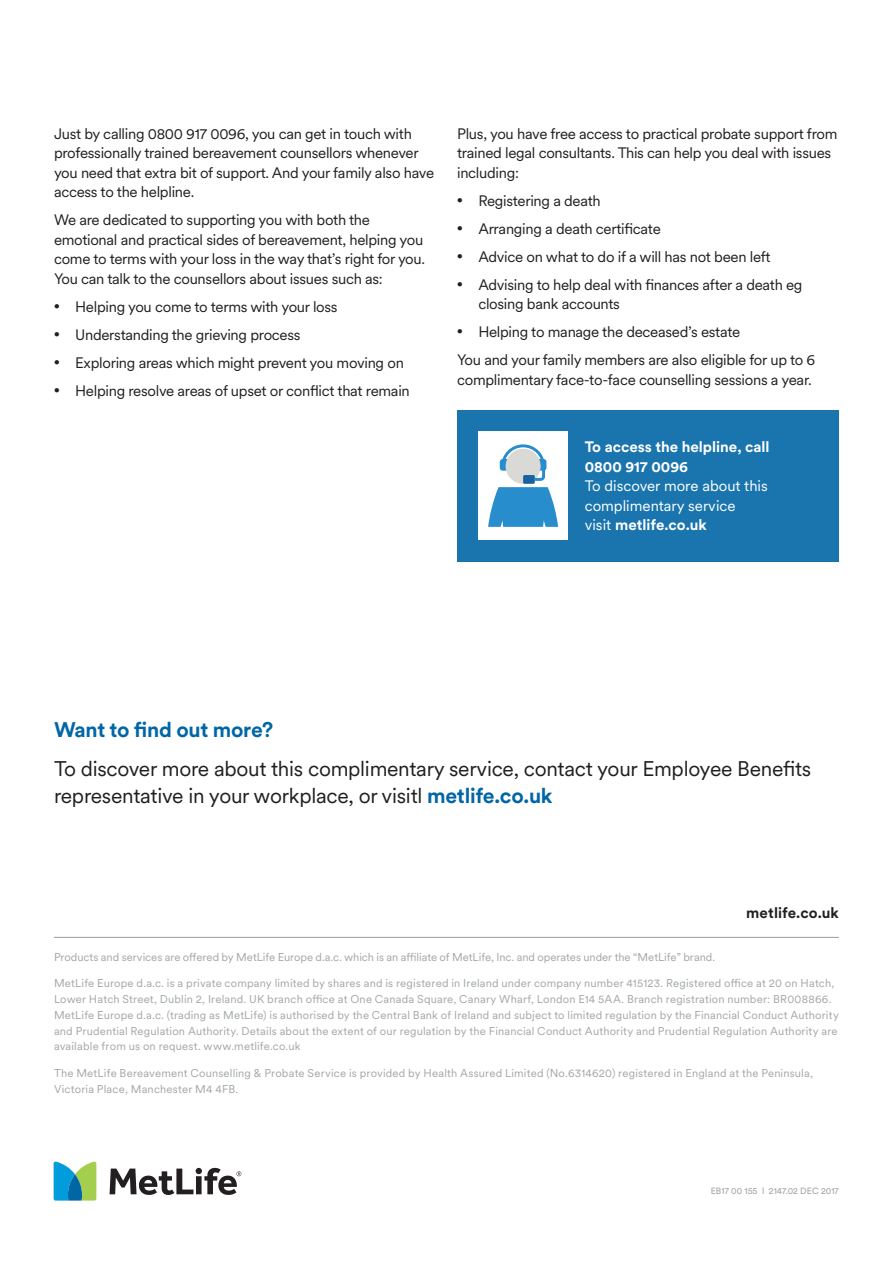
<style>
.page{position:relative;width:893px;height:1263px;background:#fff}
.page>*{position:absolute;margin:0;border:0;box-sizing:border-box;transform-origin:0 0}
.t1{font:21px/27px "Met Life Circular";letter-spacing:-.015em;color:#231f20}
.t2{font:700 21px "Met Life Circular";letter-spacing:-.015em;color:#0066a5}
.t3{font:15px/19.5px "Met Life Circular";letter-spacing:-.02em;color:#231f20}
.t4{font:700 15px/19.5px "Met Life Circular";color:#fff}
.URL{font:700 15px "Met Life Circular";letter-spacing:.005em;color:#231f20}
.Disclosure{font:11.25px/15.8px "Met Life Circular";letter-spacing:.015em;color:#a3a7a9}
.Disclosure-2{font:11.25px "Met Life Circular";letter-spacing:-.005em;color:#a3a7a9}
.t5{font:9px "Circular Pro";color:#a3a7a9}
.s1{font-weight:400}
.s2{font-weight:700;color:#0066a5}
</style>
<div class="page">
<div style="left:457px;top:410px;width:382px;height:151px;background:#1a75ae"></div>
<div style="left:478px;top:431px;width:90px;height:109px;background:#fff"></div>
<svg style="left:488px;top:444px;width:70px;height:83px"></svg>
<svg style="left:54px;top:1161px;width:42px;height:39px;background:#5bb2a5"></svg>
<svg style="left:110px;top:1168px;width:131px;height:27px"></svg>
<hr style="left:54px;top:937px;width:785px;height:1px;background:#a3a7a9">
<p class="t3" style="left:54px;top:123px;width:382px">Just by calling 0800 917 0096, you can get in touch with professionally trained bereavement counsellors whenever you need that extra bit of support. And your family also have access to the helpline.</p>
<p class="t3" style="left:54px;top:210px;width:373px">We are dedicated to supporting you with both the emotional and practical sides of bereavement, helping you come to terms with your loss in the way that’s right for you.<br>You can talk to the counsellors about issues such as:</p>
<p class="t3" style="left:54px;top:296px;width:285px">● Helping you come to terms with your loss</p>
<p class="t3" style="left:54px;top:324px;width:248px">● Understanding the grieving process</p>
<p class="t3" style="left:54px;top:352px;width:351px">● Exploring areas which might prevent you moving on</p>
<p class="t3" style="left:54px;top:380px;width:357px">● Helping resolve areas of upset or conflict that remain</p>
<p class="t3" style="left:457px;top:123px;width:382px">Plus, you have free access to practical probate support from trained legal consultants. This can help you deal with issues including:</p>
<p class="t3" style="left:457px;top:190px;width:145px">● Registering a death</p>
<p class="t3" style="left:457px;top:218px;width:205px">● Arranging a death certificate</p>
<p class="t3" style="left:457px;top:246px;width:315px">● Advice on what to do if a will has not been left</p>
<p class="t3" style="left:478px;top:274px;width:326px;text-indent:-21px">● Advising to help deal with finances after a death eg closing bank accounts</p>
<p class="t3" style="left:457px;top:322px;width:285px">● Helping to manage the deceased’s estate</p>
<p class="t3" style="left:457px;top:350px;width:360px">You and your family members are also eligible for up to 6 complimentary face-to-face counselling sessions a year.</p>
<p class="t4" style="left:585px;top:437px;width:186px">To access the helpline, call<br>0800 917 0096<br><span class="s1">To discover more about this complimentary service<br>visit</span> metlife.co.uk</p>
<p class="t2" style="left:54px;top:715px;width:221px">Want to find out more?</p>
<p class="t1" style="left:54px;top:754px;width:759px">To discover more about this complimentary service, contact your Employee Benefits representative in your workplace, or visitl <span class="s2">metlife.co.uk</span></p>
<p class="URL" style="left:746px;top:902px;width:94px">metlife.co.uk</p>
<p class="Disclosure-2" style="left:54px;top:949px;width:663px">Products and services are offered by MetLife Europe d.a.c. which is an affiliate of MetLife, Inc. and operates under the “MetLife” brand.</p>
<p class="Disclosure" style="left:54px;top:975px;width:786px">MetLife Europe d.a.c. is a private company limited by shares and is registered in Ireland under company number 415123. Registered office at 20 on Hatch, Lower Hatch Street, Dublin 2, Ireland. UK branch office at One Canada Square, Canary Wharf, London E14 5AA. Branch registration number: BR008866.<br>MetLife Europe d.a.c. (trading as MetLife) is authorised by the Central Bank of Ireland and subject to limited regulation by the Financial Conduct Authority and Prudential Regulation Authority. Details about the extent of our regulation by the Financial Conduct Authority and Prudential Regulation Authority are available from us on request. www.metlife.co.uk</p>
<p class="Disclosure" style="left:54px;top:1064px;width:760px">The MetLife Bereavement Counselling &amp; Probate Service is provided by Health Assured Limited (No.6314620) registered in England at the Peninsula,<br>Victoria Place, Manchester M4 4FB.</p>
<p class="t5" style="left:711px;top:1184px;width:130px">EB17 00 155 l 2147.02 DEC 2017</p>
</div>
